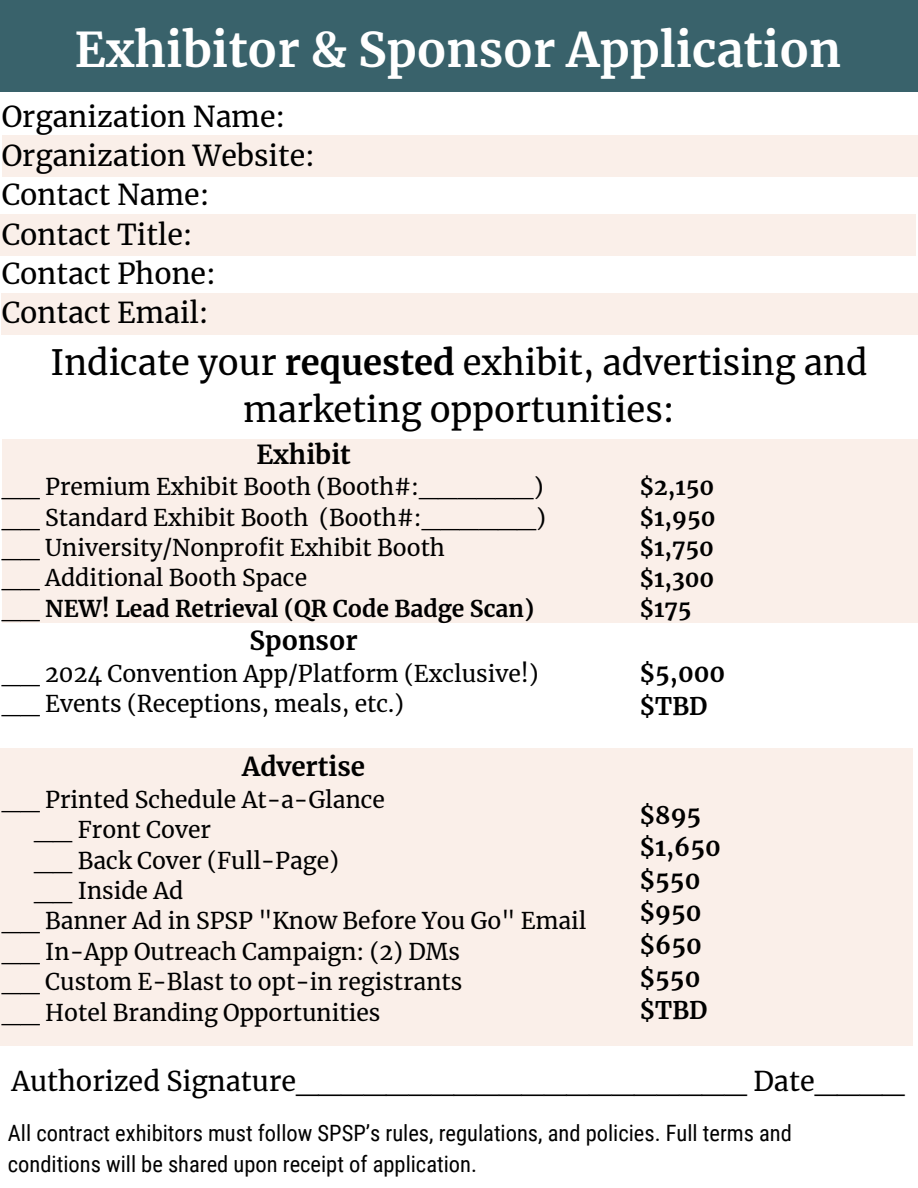
<style>
.page{position:relative;width:918px;height:1188px;background:#fff}
.page>*{position:absolute;margin:0;border:0;box-sizing:border-box;transform-origin:0 0}
.t1{font:700 47.25px "Merriweather";color:#fff}
.t2{font:34.5px/47.2px "Merriweather";color:#000;text-align:center}
.t3{font:28.5px "Merriweather";color:#000}
.t4{font:27px "Merriweather";color:#000}
.t5{font:700 25.95px "Merriweather";color:#000}
.t6{font:700 24px "Merriweather";color:#000}
.t7{font:22.8px "Merriweather";color:#000}
.t8{font:700 22.8px "Merriweather";color:#000}
.t9{font:22.5px/31.5px "Roboto Condensed";color:#000}
.t10{font:700 22.5px "Merriweather";color:#000}
.s1{font-weight:700}
.s2{font-weight:400}
</style>
<div class="page">
<div style="left:0;top:0;width:918px;height:92px;background:#39626b"></div>
<div style="left:0;top:214px;width:916px;height:42px;background:#faece5"></div>
<div style="left:1px;top:293px;width:917px;height:42px;background:#faece5"></div>
<div style="left:2px;top:136px;width:916px;height:41px;background:#faece5"></div>
<div style="left:2px;top:440px;width:916px;height:183px;background:#faece5"></div>
<div style="left:0;top:749px;width:913px;height:297px;background:#faece5"></div>
<p class="t1" style="left:75px;top:20px;width:768px">Exhibitor &amp; Sponsor Application</p>
<p class="t3" style="left:2px;top:98px;width:285px">Organization Name:</p>
<p class="t3" style="left:2px;top:138px;width:315px">Organization Website:</p>
<p class="t3" style="left:2px;top:177px;width:209px">Contact Name:</p>
<p class="t3" style="left:2px;top:217px;width:193px">Contact Title:</p>
<p class="t3" style="left:2px;top:256px;width:216px">Contact Phone:</p>
<p class="t3" style="left:2px;top:295px;width:209px">Contact Email:</p>
<p class="t2" style="left:50px;top:339px;width:819px">Indicate your <span class="s1">requested</span> exhibit, advertising and marketing opportunities:</p>
<p class="t5" style="left:256px;top:438px;width:96px">Exhibit</p>
<p class="t7" style="left:2px;top:473px;width:543px">__ Premium Exhibit Booth (Booth#:______)</p>
<p class="t7" style="left:2px;top:503px;width:546px">__ Standard Exhibit Booth (Booth#:______)</p>
<p class="t7" style="left:2px;top:533px;width:445px">__ University/Nonprofit Exhibit Booth</p>
<p class="t7" style="left:2px;top:564px;width:307px">__ Additional Booth Space</p>
<p class="t8" style="left:2px;top:594px;width:534px"><span class="s2">__</span> NEW! Lead Retrieval (QR Code Badge Scan)</p>
<p class="t5" style="left:250px;top:625px;width:109px">Sponsor</p>
<p class="t7" style="left:2px;top:659px;width:539px">__ 2024 Convention App/Platform (Exclusive!)</p>
<p class="t7" style="left:2px;top:690px;width:404px">__ Events (Receptions, meals, etc.)</p>
<p class="t5" style="left:242px;top:751px;width:124px">Advertise</p>
<p class="t7" style="left:2px;top:785px;width:385px">__ Printed Schedule At-a-Glance</p>
<p class="t7" style="left:34px;top:816px;width:178px">__ Front Cover</p>
<p class="t7" style="left:34px;top:846px;width:306px">__ Back Cover (Full-Page)</p>
<p class="t7" style="left:34px;top:877px;width:151px">__ Inside Ad</p>
<p class="t7" style="left:2px;top:907px;width:586px">__ Banner Ad in SPSP "Know Before You Go" Email</p>
<p class="t7" style="left:2px;top:937px;width:460px">__ In-App Outreach Campaign: (2) DMs</p>
<p class="t7" style="left:2px;top:968px;width:462px">__ Custom E-Blast to opt-in registrants</p>
<p class="t7" style="left:2px;top:998px;width:380px">__ Hotel Branding Opportunities</p>
<p class="t10" style="left:639px;top:473px;width:76px">$2,150</p>
<p class="t10" style="left:639px;top:504px;width:78px">$1,950</p>
<p class="t10" style="left:639px;top:534px;width:76px">$1,750</p>
<p class="t10" style="left:639px;top:564px;width:77px">$1,300</p>
<p class="t10" style="left:639px;top:595px;width:54px">$175</p>
<p class="t6" style="left:639px;top:659px;width:87px">$5,000</p>
<p class="t6" style="left:639px;top:691px;width:70px">$TBD</p>
<p class="t6" style="left:639px;top:800px;width:63px">$895</p>
<p class="t6" style="left:639px;top:833px;width:83px">$1,650</p>
<p class="t6" style="left:639px;top:865px;width:63px">$550</p>
<p class="t6" style="left:639px;top:898px;width:64px">$950</p>
<p class="t6" style="left:639px;top:930px;width:64px">$650</p>
<p class="t6" style="left:639px;top:963px;width:63px">$550</p>
<p class="t6" style="left:639px;top:996px;width:70px">$TBD</p>
<p class="t4" style="left:11px;top:1065px;width:895px">Authorized Signature____________________ Date____</p>
<p class="t9" style="left:8px;top:1117px;width:786px">All contract exhibitors must follow SPSP’s rules, regulations, and policies. Full terms and conditions will be shared upon receipt of application.</p>
</div>
